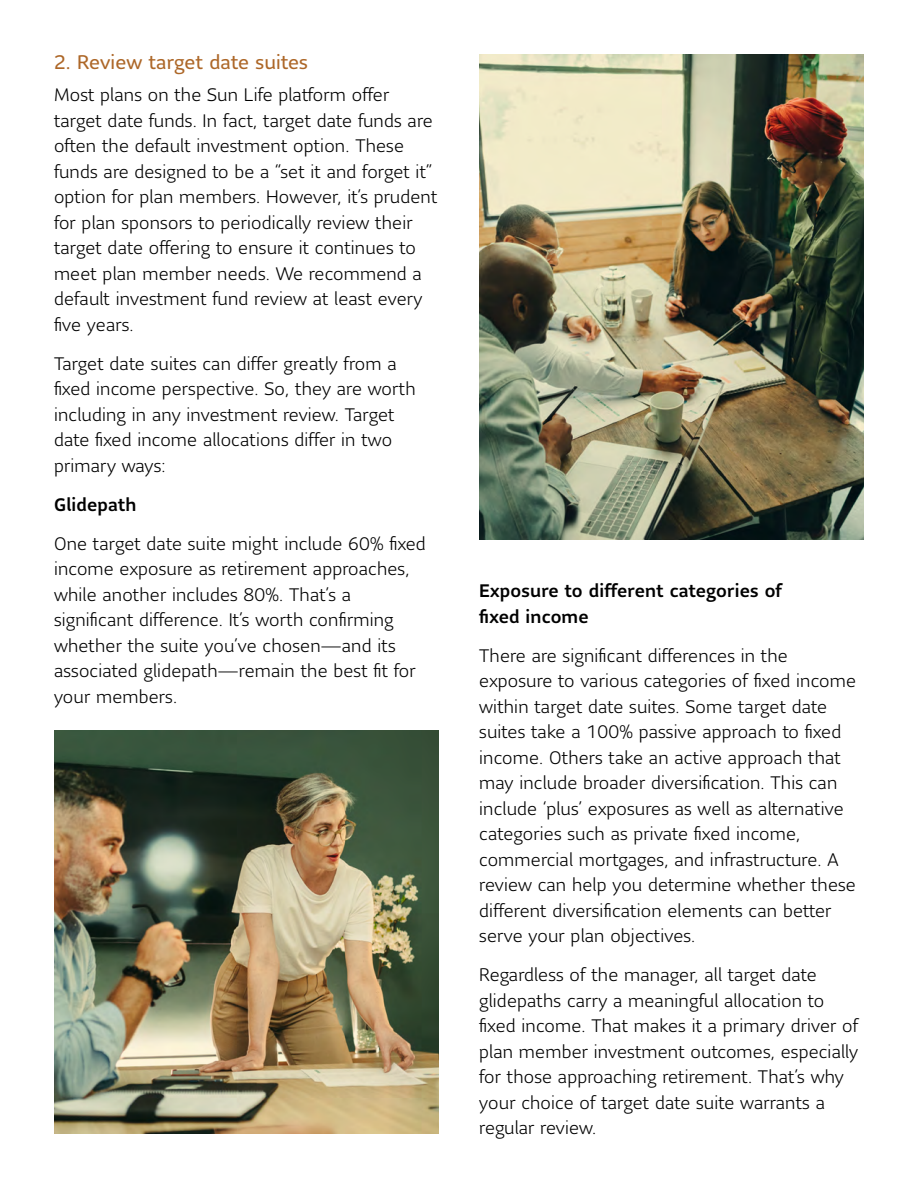
<style>
.page{position:relative;width:918px;height:1188px;background:#fff}
.page>*{position:absolute;margin:0;border:0;box-sizing:border-box;transform-origin:0 0}
.t1{font:19.5px "Sun Life Sans";letter-spacing:.01em;color:#ad6728}
.t2{font:300 18px/25.5px "Sun Life Sans";letter-spacing:.01em;color:#000}
.t3{font:500 18px/25.5px "Sun Life Sans";letter-spacing:.01em;color:#000}
</style>
<div class="page">
<img style="left:479px;top:54px;width:385px;height:486px">
<img style="left:54px;top:731px;width:385px;height:403px">
<p class="t1" style="left:54px;top:49px;width:255px">2. Review target date suites</p>
<p class="t2" style="left:54px;top:82px;width:385px">Most plans on the Sun Life platform offer target date funds. In fact, target date funds are often the default investment option. These funds are designed to be a “set it and forget it” option for plan members. However, it’s prudent for plan sponsors to periodically review their target date offering to ensure it continues to meet plan member needs. We recommend a default investment fund review at least every five years.</p>
<p class="t2" style="left:54px;top:350px;width:363px">Target date suites can differ greatly from a fixed income perspective. So, they are worth including in any investment review. Target date fixed income allocations differ in two primary ways:</p>
<p class="t3" style="left:54px;top:491px;width:84px">Glidepath</p>
<p class="t2" style="left:54px;top:530px;width:373px">One target date suite might include 60% fixed income exposure as retirement approaches, while another includes 80%. That’s a significant difference. It’s worth confirming whether the suite you’ve chosen—and its associated glidepath—remain the best fit for your members.</p>
<p class="t3" style="left:479px;top:577px;width:304px">Exposure to different categories of fixed income</p>
<p class="t2" style="left:479px;top:642px;width:378px">There are significant differences in the exposure to various categories of fixed income within target date suites. Some target date suites take a 100% passive approach to fixed income. Others take an active approach that may include broader diversification. This can include ‘plus’ exposures as well as alternative categories such as private fixed income, commercial mortgages, and infrastructure. A review can help you determine whether these different diversification elements can better serve your plan objectives.</p>
<p class="t2" style="left:479px;top:961px;width:381px">Regardless of the manager, all target date glidepaths carry a meaningful allocation to fixed income. That makes it a primary driver of plan member investment outcomes, especially for those approaching retirement. That’s why your choice of target date suite warrants a regular review.</p>
</div>
